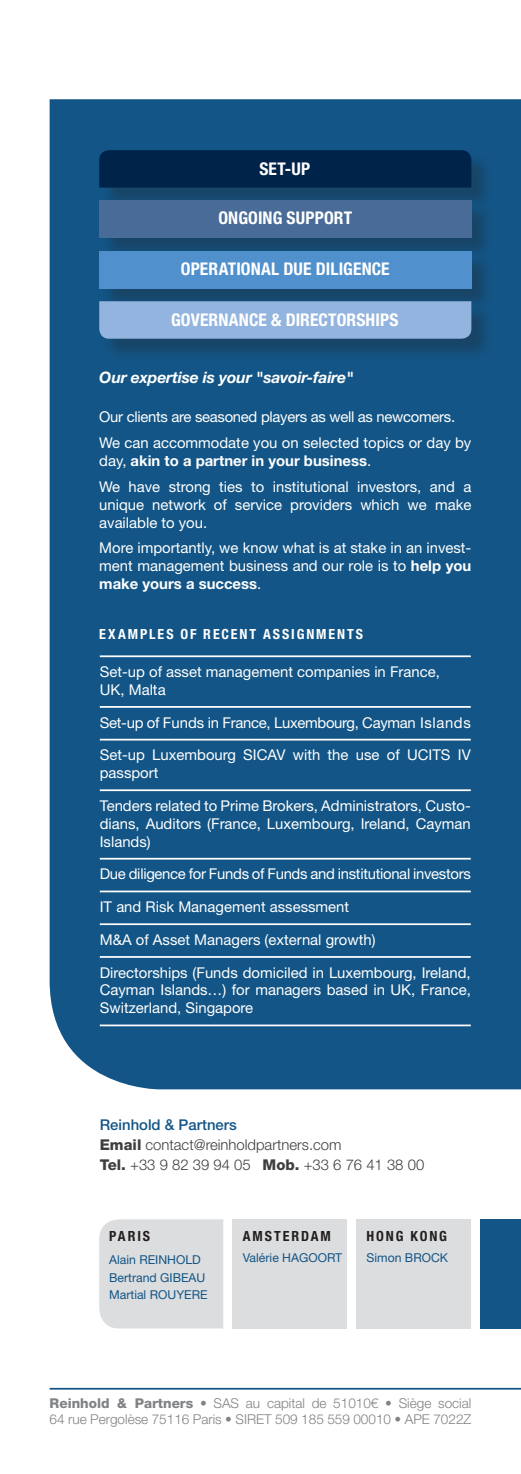
<style>
.page{position:relative;width:521px;height:1474px;background:#fff}
.page>*{position:absolute;margin:0;border:0;box-sizing:border-box;transform-origin:0 0}
.t1{font:700 condensed 17.5px "Helvetica Neue LT Std";letter-spacing:.005em;color:#fff}
.t2{font:italic 700 15.75px "Helvetica Neue LT Std";letter-spacing:-.01em;color:#fff}
.t3{font:14.88px/17.8px "Helvetica Neue LT Std";color:#fff}
.t4{font:14.88px/26.2px "Helvetica Neue LT Std";letter-spacing:-.02em;color:#fff}
.t5{font:300 14.88px/20.3px "Helvetica Neue LT Std";color:#3e3e3f}
.t6{font:700 condensed 14px "Helvetica Neue LT Std";letter-spacing:.135em;color:#fff}
.t7{font:700 condensed 14px "Helvetica Neue LT Std";letter-spacing:.135em;color:#231f20}
.t8{font:300 13.65px/16.3px "Helvetica Neue LT Std";color:#808285}
.t9{font:12.25px/17.5px "Helvetica Neue LT Std";color:#135586}
.s1{font-weight:700}
.s2{font-weight:500;color:#135586}
.s3{font-weight:800}
</style>
<div class="page">
<div style="left:99px;top:1219px;width:124px;height:109px;background:#dcdddf"></div>
<div style="left:233px;top:1219px;width:114px;height:109px;background:#dcdddf"></div>
<div style="left:357px;top:1219px;width:114px;height:109px;background:#dcdddf"></div>
<div style="left:480px;top:1219px;width:41px;height:109px;background:#135586"></div>
<div style="left:50px;top:99px;width:471px;height:990px;background:#135586"></div>
<hr style="left:100px;top:655px;width:371px;height:2px;background:#fff">
<hr style="left:100px;top:706px;width:371px;height:1px;background:#fff">
<hr style="left:100px;top:738px;width:371px;height:2px;background:#fff">
<hr style="left:100px;top:789px;width:371px;height:2px;background:#fff">
<hr style="left:100px;top:857px;width:371px;height:2px;background:#fff">
<hr style="left:100px;top:890px;width:371px;height:2px;background:#fff">
<hr style="left:100px;top:923px;width:371px;height:2px;background:#fff">
<hr style="left:100px;top:956px;width:371px;height:1px;background:#fff">
<hr style="left:100px;top:1024px;width:371px;height:2px;background:#fff">
<div style="left:102px;top:153px;width:391px;height:56px;background:#231f20;opacity:.3"></div>
<div style="left:99px;top:150px;width:372px;height:38px;background:#002349"></div>
<div style="left:102px;top:203px;width:391px;height:57px;background:#231f20;opacity:.3"></div>
<div style="left:99px;top:200px;width:372px;height:38px;background:#486b98"></div>
<div style="left:102px;top:253px;width:391px;height:57px;background:#231f20;opacity:.3"></div>
<div style="left:99px;top:251px;width:372px;height:37px;background:#5090cc"></div>
<div style="left:102px;top:304px;width:391px;height:56px;background:#231f20;opacity:.3"></div>
<div style="left:99px;top:301px;width:372px;height:38px;background:#93b4de"></div>
<hr style="left:50px;top:1387px;width:471px;height:2px;background:#135586">
<p class="t1" style="left:259px;top:158px;width:52px">SET-UP</p>
<p class="t1" style="left:218px;top:207px;width:135px">ONGOING SUPPORT</p>
<p class="t1" style="left:181px;top:258px;width:210px">OPERATIONAL DUE DILIGENCE</p>
<p class="t1" style="left:171px;top:309px;width:229px">GOVERNANCE &amp; DIRECTORSHIPS</p>
<p class="t2" style="left:99px;top:368px;width:256px">Our expertise is your "savoir-faire"</p>
<p class="t4" style="left:99px;top:403px;width:374px">Our clients are seasoned players as well as newcomers.<br>We can accommodate you on selected topics or day by</p>
<p class="t3" style="left:99px;top:447px;width:374px;line-height:25.9px">day, <span class="s1">akin to a partner in your business</span>.<br>We have strong ties to institutional investors, and a</p>
<p class="t3" style="left:99px;top:495px;width:374px">unique network of service providers which we make available to you.</p>
<p class="t3" style="left:99px;top:539px;width:374px;text-align:justify">More importantly, we know what is at stake in an invest&shy;ment management business and our role is to <span class="s1">help you make yours a success</span>.</p>
<p class="t6" style="left:99px;top:625px;width:265px">EXAMPLES OF RECENT ASSIGNMENTS</p>
<p class="t3" style="left:100px;top:662px;width:342px">Set-up of asset management companies in France,<br>UK, Malta</p>
<p class="t4" style="left:100px;top:709px;width:372px">Set-up of Funds in France, Luxembourg, Cayman Islands</p>
<p class="t3" style="left:100px;top:746px;width:372px">Set-up Luxembourg SICAV with the use of UCITS IV passport</p>
<p class="t3" style="left:100px;top:796px;width:372px;text-align:justify">Tenders related to Prime Brokers, Administrators, Custo&shy;dians, Auditors (France, Luxembourg, Ireland, Cayman Islands)</p>
<p class="t4" style="left:100px;top:857px;width:372px;line-height:32.7px">Due diligence for Funds of Funds and institutional investors<br>IT and Risk Management assessment</p>
<p class="t3" style="left:100px;top:930px;width:277px">M&amp;A of Asset Managers (external growth)</p>
<p class="t3" style="left:100px;top:963px;width:372px;text-align:justify">Directorships (Funds domiciled in Luxembourg, Ireland, Cayman Islands…) for managers based in UK, France, Switzerland, Singapore</p>
<p class="t5" style="left:100px;top:1113px;width:326px"><span class="s2">Reinhold &amp; Partners<br></span><span class="s3">Email</span> contact@reinholdpartners.com<br><span class="s3">Tel.</span> +33 9 82 39 94 05 <span class="s3">Mob.</span> +33 6 76 41 38 00</p>
<p class="t7" style="left:109px;top:1227px;width:42px">PARIS</p>
<p class="t9" style="left:109px;top:1250px;width:100px">Alain REINHOLD<br>Bertrand GIBEAU<br>Martial ROUYERE</p>
<p class="t7" style="left:243px;top:1227px;width:90px">AMSTERDAM</p>
<p class="t9" style="left:243px;top:1248px;width:101px">Valérie HAGOORT</p>
<p class="t7" style="left:367px;top:1227px;width:82px">HONG KONG</p>
<p class="t9" style="left:367px;top:1248px;width:83px">Simon BROCK</p>
<p class="t8" style="left:50px;top:1394px;width:423px"><span class="s3">Reinhold &amp; Partners</span> • SAS au capital de 51010€ • Siège social<br>64 rue Pergolèse 75116 Paris • SIRET 509 185 559 00010 • APE 7022Z</p>
</div>
